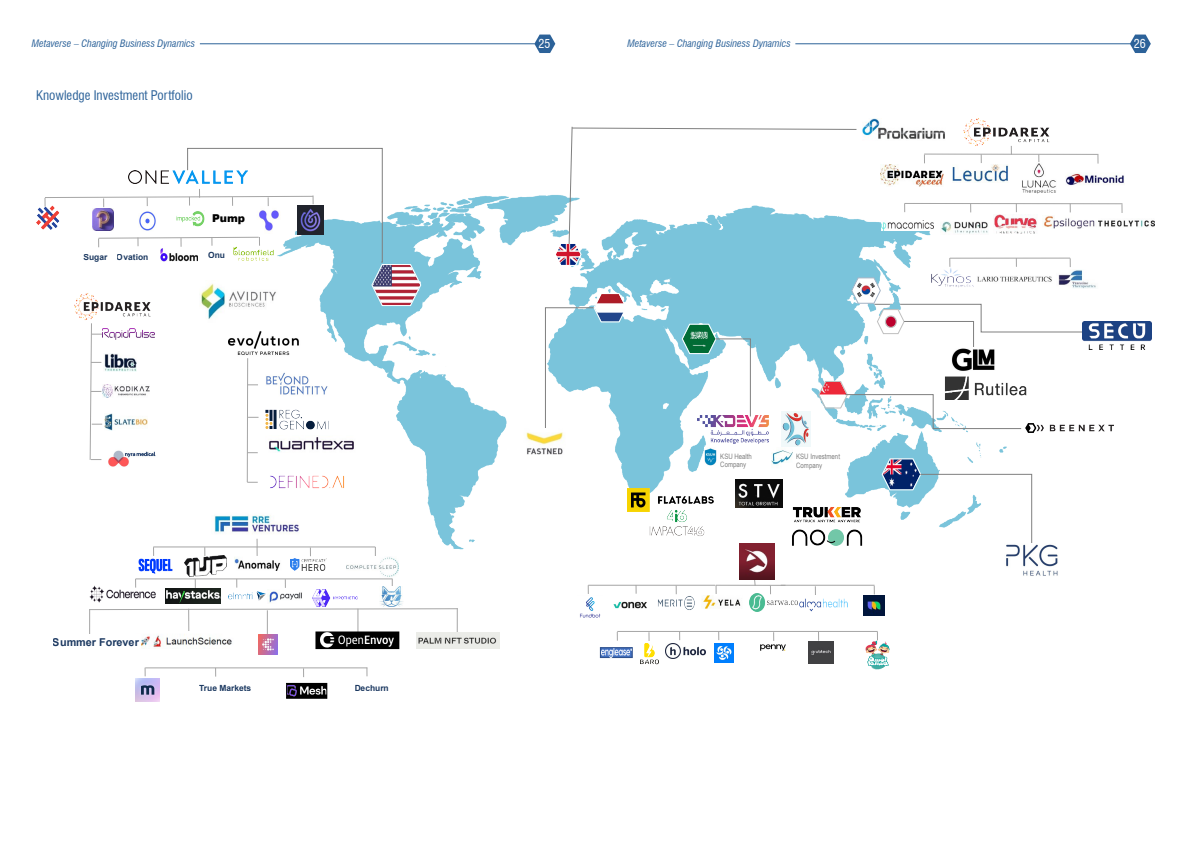
<style>
.page{position:relative;width:1191px;height:842px;background:#fff}
.page>*{position:absolute;margin:0;border:0;box-sizing:border-box;transform-origin:0 0}
.t1{font:condensed 13px "Swiss 721 BT";color:#2c6299}
.t2{font:condensed 12px "Swiss 721 BT";color:#fff}
.t3{font:700 10.8px "Arial";color:#1c3961}
.t4{font:900 10.8px "Arial";color:#000}
.t5{font:italic condensed 10px "Swiss 721 BT";color:#2c6299}
.t6{font:700 8.4px "Arial";color:#1c3961}
.t7{font:7.4px/8.7px "Arial Narrow";color:#7f7f7f}
</style>
<div class="page">
<svg style="left:534px;top:35px;width:21px;height:18px"></svg>
<svg style="left:1129px;top:35px;width:21px;height:18px"></svg>
<hr style="left:200px;top:43px;width:335px;height:1px;background:#2c6299">
<hr style="left:795px;top:43px;width:335px;height:1px;background:#2c6299">
<div style="left:316px;top:632px;width:83px;height:16px;background:#000"></div>
<div style="left:315px;top:631px;width:84px;height:18px;border:1px solid #000"></div>
<img style="left:274px;top:195px;width:739px;height:361px">
<img style="left:862px;top:118px;width:83px;height:21px">
<img style="left:951px;top:348px;width:44px;height:24px">
<svg style="left:681px;top:323px;width:70px;height:94px"></svg>
<svg style="left:851px;top:277px;width:231px;height:71px"></svg>
<img style="left:520px;top:428px;width:48px;height:40px">
<svg style="left:881px;top:458px;width:152px;height:87px"></svg>
<img style="left:204px;top:306px;width:74px;height:16px">
<img style="left:944px;top:376px;width:83px;height:20px">
<img style="left:771px;top:448px;width:22px;height:20px">
<img style="left:791px;top:506px;width:72px;height:16px">
<img style="left:704px;top:447px;width:12px;height:18px">
<svg style="left:554px;top:126px;width:303px;height:140px"></svg>
<svg style="left:545px;top:292px;width:82px;height:138px"></svg>
<hr style="left:716px;top:585px;width:69px;height:1px;background:#a5a5a5">
<hr style="left:780px;top:585px;width:94px;height:1px;background:#a5a5a5">
<hr style="left:588px;top:585px;width:127px;height:1px;background:#a5a5a5">
<hr style="left:617px;top:631px;width:260px;height:1px;background:#a5a5a5">
<img style="left:863px;top:595px;width:21px;height:21px">
<img style="left:799px;top:598px;width:49px;height:14px">
<img style="left:750px;top:594px;width:48px;height:18px">
<img style="left:702px;top:595px;width:39px;height:13px">
<img style="left:658px;top:596px;width:37px;height:14px">
<img style="left:865px;top:640px;width:24px;height:30px">
<img style="left:808px;top:641px;width:26px;height:22px">
<img style="left:761px;top:644px;width:24px;height:7px">
<img style="left:665px;top:643px;width:40px;height:16px">
<img style="left:714px;top:643px;width:19px;height:20px">
<img style="left:640px;top:644px;width:18px;height:21px">
<div style="left:600px;top:647px;width:33px;height:11px;border:1px solid #2f528f"></div>
<img style="left:601px;top:649px;width:30px;height:8px">
<img style="left:735px;top:480px;width:47px;height:28px">
<img style="left:228px;top:330px;width:74px;height:28px">
<img style="left:266px;top:371px;width:63px;height:25px">
<img style="left:36px;top:207px;width:8px;height:22px">
<img style="left:963px;top:118px;width:86px;height:28px">
<svg style="left:924px;top:146px;width:175px;height:18px"></svg>
<svg style="left:904px;top:203px;width:219px;height:10px"></svg>
<img style="left:952px;top:164px;width:56px;height:18px">
<img style="left:1021px;top:163px;width:35px;height:30px">
<img style="left:1065px;top:173px;width:59px;height:13px">
<img style="left:1098px;top:220px;width:57px;height:7px">
<img style="left:1042px;top:215px;width:53px;height:14px">
<img style="left:993px;top:214px;width:44px;height:20px">
<img style="left:880px;top:165px;width:64px;height:21px">
<img style="left:940px;top:215px;width:48px;height:24px">
<img style="left:882px;top:221px;width:51px;height:10px">
<img style="left:931px;top:267px;width:42px;height:21px">
<img style="left:976px;top:271px;width:76px;height:15px">
<img style="left:1056px;top:270px;width:40px;height:19px">
<hr style="left:949px;top:258px;width:121px;height:1px;background:#a5a5a5">
<img style="left:74px;top:306px;width:77px;height:14px">
<img style="left:104px;top:414px;width:44px;height:17px">
<img style="left:104px;top:353px;width:32px;height:19px">
<img style="left:102px;top:329px;width:52px;height:11px">
<img style="left:102px;top:385px;width:47px;height:13px">
<svg style="left:90px;top:323px;width:12px;height:137px"></svg>
<img style="left:108px;top:450px;width:48px;height:17px">
<img style="left:214px;top:510px;width:87px;height:25px">
<hr style="left:153px;top:547px;width:222px;height:1px;background:#a5a5a5">
<svg style="left:257px;top:539px;width:1px;height:17px"></svg>
<hr style="left:136px;top:579px;width:256px;height:1px;background:#a5a5a5">
<img style="left:234px;top:557px;width:47px;height:14px">
<img style="left:290px;top:559px;width:36px;height:12px">
<img style="left:90px;top:583px;width:66px;height:20px">
<img style="left:269px;top:591px;width:33px;height:12px">
<img style="left:312px;top:589px;width:46px;height:17px">
<img style="left:228px;top:591px;width:37px;height:10px">
<img style="left:166px;top:588px;width:54px;height:15px">
<img style="left:141px;top:638px;width:91px;height:11px">
<img style="left:416px;top:632px;width:84px;height:16px">
<img style="left:138px;top:555px;width:35px;height:19px">
<img style="left:185px;top:556px;width:42px;height:20px">
<img style="left:1005px;top:543px;width:53px;height:33px">
<svg style="left:753px;top:579px;width:3px;height:7px"></svg>
<img style="left:269px;top:436px;width:86px;height:16px">
<svg style="left:89px;top:608px;width:369px;height:30px"></svg>
<img style="left:320px;top:633px;width:73px;height:14px">
<img style="left:380px;top:586px;width:23px;height:21px">
<img style="left:739px;top:543px;width:36px;height:36px">
<img style="left:265px;top:401px;width:64px;height:38px">
<img style="left:627px;top:488px;width:86px;height:23px">
<img style="left:698px;top:416px;width:70px;height:28px">
<img style="left:781px;top:528px;width:94px;height:20px">
<img style="left:638px;top:495px;width:78px;height:55px">
<img style="left:1025px;top:423px;width:88px;height:10px">
<svg style="left:817px;top:380px;width:204px;height:49px"></svg>
<img style="left:1082px;top:321px;width:69px;height:29px">
<hr style="left:145px;top:667px;width:222px;height:1px;background:#a5a5a5">
<svg style="left:247px;top:358px;width:11px;height:125px"></svg>
<img style="left:270px;top:452px;width:93px;height:58px">
<img style="left:613px;top:601px;width:34px;height:8px">
<img style="left:580px;top:597px;width:21px;height:21px">
<svg style="left:44px;top:148px;width:378px;height:158px"></svg>
<div style="left:108px;top:249px;width:46px;height:17px;background:#fff"></div>
<div style="left:70px;top:249px;width:46px;height:17px;background:#fff"></div>
<div style="left:198px;top:246px;width:35px;height:17px;background:#fff"></div>
<img style="left:782px;top:411px;width:29px;height:36px">
<img style="left:258px;top:635px;width:20px;height:19px">
<img style="left:347px;top:557px;width:51px;height:20px">
<img style="left:136px;top:678px;width:23px;height:24px">
<img style="left:288px;top:685px;width:37px;height:11px">
<div style="left:286px;top:683px;width:41px;height:15px;border:1px solid #000"></div>
<p class="t5" style="left:32px;top:38px;width:165px">Metaverse – Changing Business Dynamics</p>
<p class="t2" style="left:538px;top:37px;width:13px">25</p>
<p class="t5" style="left:627px;top:38px;width:165px">Metaverse – Changing Business Dynamics</p>
<p class="t2" style="left:1133px;top:37px;width:13px">26</p>
<p class="t1" style="left:36px;top:87px;width:158px">Knowledge Investment Portfolio</p>
<p class="t4" style="left:212px;top:210px;width:35px">Pump</p>
<p class="t6" style="left:83px;top:251px;width:67px">Sugar Ovation</p>
<p class="t6" style="left:208px;top:249px;width:18px">Onu</p>
<p class="t3" style="left:53px;top:634px;width:88px">Summer Forever</p>
<p class="t6" style="left:199px;top:682px;width:54px">True Markets</p>
<p class="t6" style="left:354px;top:682px;width:36px">Dechurn</p>
<p class="t7" style="left:720px;top:451px;width:33px">KSU Health<br>Company</p>
<p class="t7" style="left:796px;top:452px;width:45px">KSU Investment<br>Company</p>
</div>
